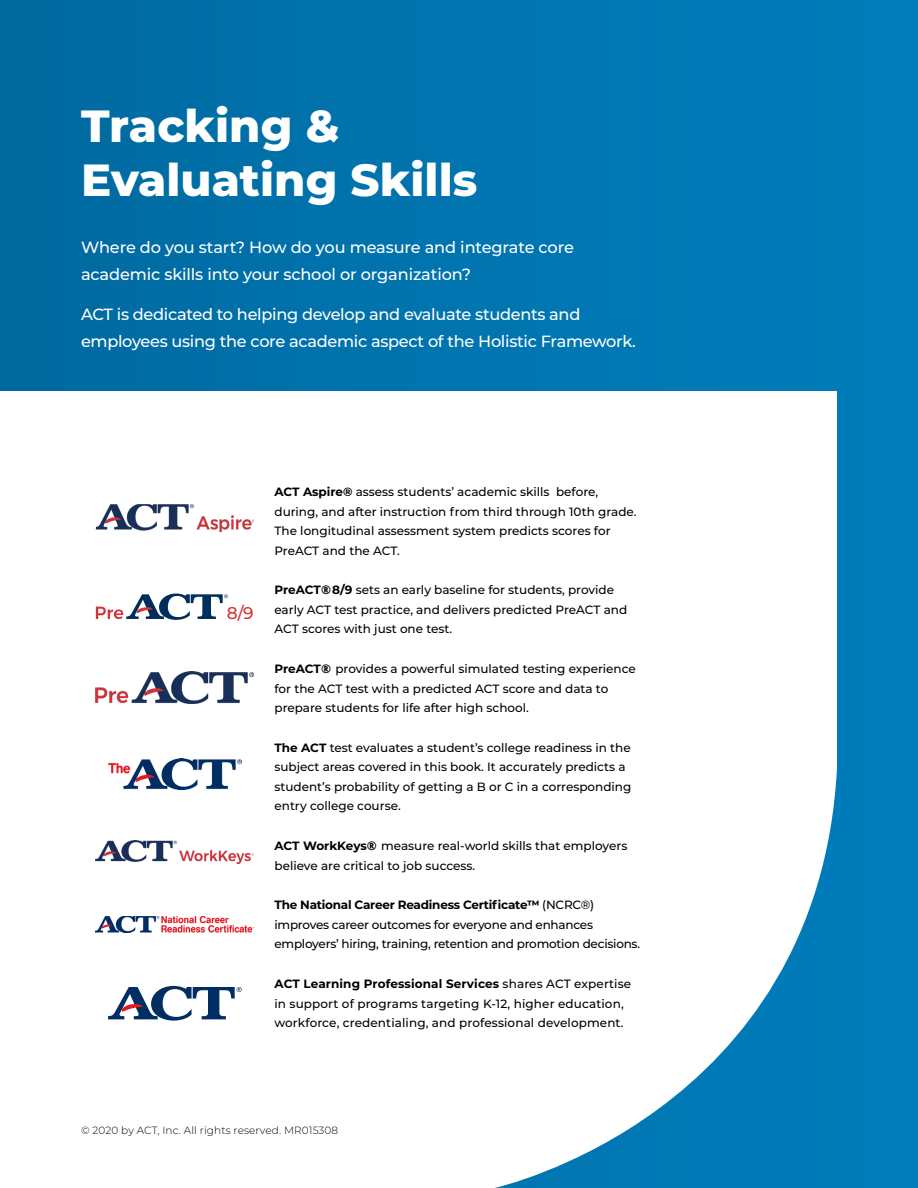
<style>
.page{position:relative;width:918px;height:1188px;background:#007cba}
.page>*{position:absolute;margin:0;border:0;box-sizing:border-box;transform-origin:0 0}
.t1{font:800 45px/54px "Montserrat";color:#fff}
.t2{font:500 16.95px "Montserrat";color:#d43238}
.t3{font:500 16.2px/27px "Montserrat";letter-spacing:-.02em;color:#fff}
.t4{font:500 12px/19.5px "Montserrat";color:#000}
.t5{font:500 12px/19.5px "Montserrat";letter-spacing:-.02em;color:#000}
.t6{font:300 10.5px "Montserrat";letter-spacing:.01em;color:#000}
.s1{font-weight:700}
.s2{font-family:"Open Sans";font-weight:700}
</style>
<div class="page">
<div style="left:0;top:390px;width:837px;height:798px;background:#fff"></div>
<img style="left:96px;top:672px;width:158px;height:31px">
<div style="left:0;top:0;width:918px;height:390px;background:linear-gradient(to right,#006aa0,#007ebc)"></div>
<img style="left:96px;top:504px;width:158px;height:28px">
<svg style="left:96px;top:594px;width:132px;height:26px;background:#b1b6c4"></svg>
<img style="left:108px;top:759px;width:134px;height:31px">
<svg style="left:108px;top:986px;width:134px;height:35px;background:#9fadc1"></svg>
<img style="left:96px;top:841px;width:158px;height:23px">
<img style="left:96px;top:916px;width:158px;height:16px">
<p class="t1" style="left:81px;top:97px;width:398px">Tracking &amp;<br>Evaluating Skills</p>
<p class="t3" style="left:81px;top:233px;width:494px">Where do you start? How do you measure and integrate core academic skills into your school or organization?</p>
<p class="t3" style="left:81px;top:300px;width:556px">ACT is dedicated to helping develop and evaluate students and employees using the core academic aspect of the Holistic Framework.</p>
<p class="t2" style="left:227px;top:601px;width:28px">8/9</p>
<p class="t4" style="left:274px;top:482px;width:364px"><span class="s1">ACT Aspire®</span> assess students’ academic skills before, during, and after instruction from third through 10th grade.<br>The longitudinal assessment system predicts scores for PreACT and the ACT.</p>
<p class="t4" style="left:274px;top:580px;width:354px"><span class="s1">PreACT</span><span class="s2">®</span><span class="s1">8/9</span> sets an early baseline for students, provide early ACT test practice, and delivers predicted PreACT and<br>ACT scores with just one test.</p>
<p class="t4" style="left:274px;top:659px;width:363px"><span class="s1">PreACT</span><span class="s2">®</span> provides a powerful simulated testing experience for the ACT test with a predicted ACT score and data to prepare students for life after high school.</p>
<p class="t4" style="left:274px;top:737px;width:358px"><span class="s1">The ACT</span> test evaluates a student’s college readiness in the subject areas covered in this book. It accurately predicts a student’s probability of getting a B or C in a corresponding entry college course.</p>
<p class="t4" style="left:274px;top:836px;width:354px"><span class="s1">ACT WorkKeys</span><span class="s2">®</span> measure real-world skills that employers believe are critical to job success.</p>
<p class="t5" style="left:274px;top:895px;width:367px"><span class="s1">The National Career Readiness Certificate™</span> (NCRC®) improves career outcomes for everyone and enhances employers’ hiring, training, retention and promotion decisions.</p>
<p class="t4" style="left:274px;top:974px;width:358px"><span class="s1">ACT Learning Professional Services</span> shares ACT expertise in support of programs targeting K-12, higher education, workforce, credentialing, and professional development.</p>
<p class="t6" style="left:81px;top:1123px;width:259px">© 2020 by ACT, Inc. All rights reserved. MR015308</p>
</div>
